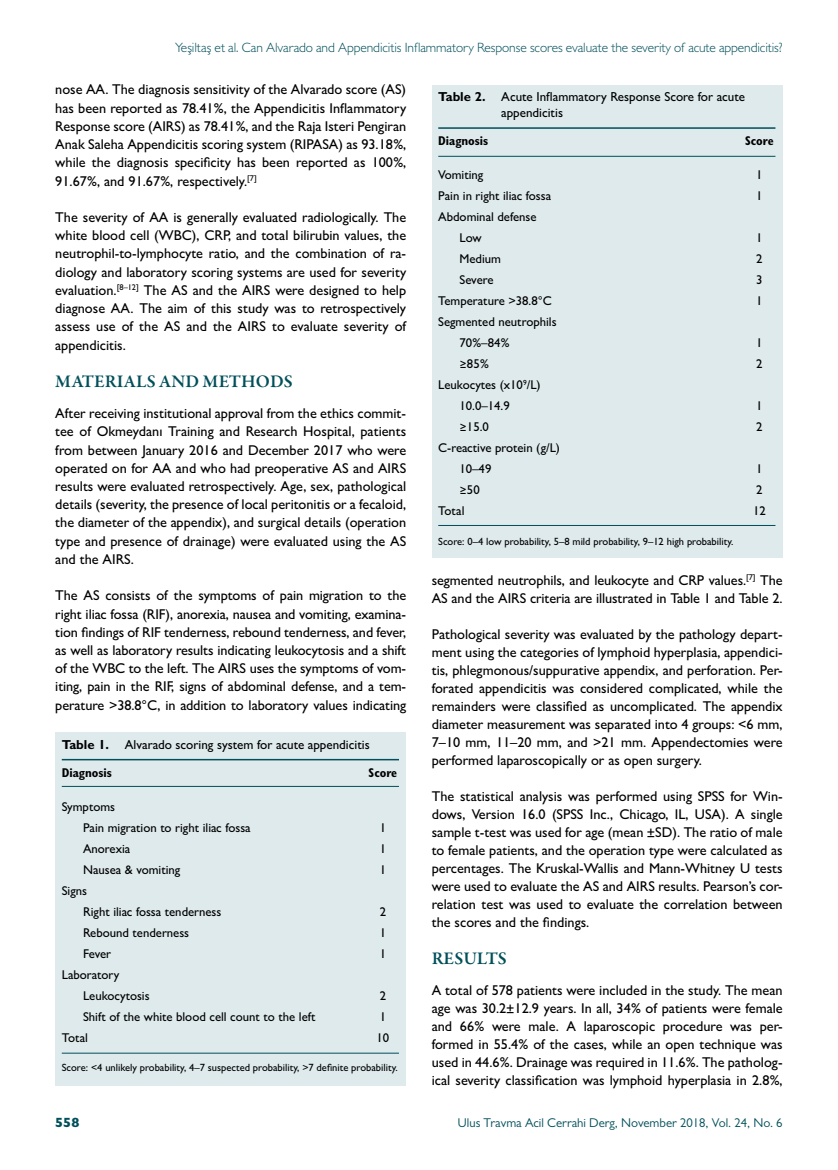
<style>
.page{position:relative;width:838px;height:1170px;background:#fff}
.page>*{position:absolute;margin:0;border:0;box-sizing:border-box;transform-origin:0 0}
.t1{font:600 18px "Garamond Premr Pro";letter-spacing:.005em;color:#004f5a}
.t2{font:500 14.25px/18.1px "Gill Sans MT Pro";color:#000;text-align:justify}
.t3{font:300 13.5px "Gill Sans MT Pro";letter-spacing:-.005em;color:#004f5a}
.t4{font:800 13.5px "Gill Sans MT Pro";color:#004f5a}
.t5{font:500 13.05px/15.6px "Gill Sans MT Pro";color:#000}
.t6{font:500 12.75px/21px "Gill Sans MT Pro";color:#000}
.t7{font:12.75px "Gill Sans MT Pro";color:#004f5a}
.t8{font:700 condensed 12.75px "Gill Sans MT Pro";color:#000}
.t9{font:500 10.5px "Gill Sans MT Pro";color:#000}
.s1{font-weight:700}
</style>
<div class="page">
<div style="left:432px;top:85px;width:350px;height:472px;background:#deeaec"></div>
<hr style="left:438px;top:127px;width:337px;height:2px;background:#004f5a">
<hr style="left:438px;top:156px;width:337px;height:1px;background:#004f5a">
<hr style="left:438px;top:525px;width:337px;height:1px;background:#004f5a">
<div style="left:55px;top:732px;width:351px;height:353px;background:#deeaec"></div>
<hr style="left:62px;top:758px;width:337px;height:2px;background:#004f5a">
<hr style="left:62px;top:786px;width:337px;height:1px;background:#004f5a">
<hr style="left:62px;top:1052px;width:337px;height:1px;background:#004f5a">
<p class="t3" style="left:175px;top:39px;width:609px">Yeşiltaş et al. Can Alvarado and Appendicitis Inflammatory Response scores evaluate the severity of acute appendicitis?</p>
<p class="t2" style="left:55px;top:80px;width:352px">nose AA. The diagnosis sensitivity of the Alvarado score (AS) has been reported as 78.41%, the Appendicitis Inflammatory Response score (AIRS) as 78.41%, and the Raja Isteri Pengiran Anak Saleha Appendicitis scoring system (RIPASA) as 93.18%, while the diagnosis specificity has been reported as 100%, 91.67%, and 91.67%, respectively.<sup>[7]</sup></p>
<p class="t2" style="left:55px;top:208px;width:352px">The severity of AA is generally evaluated radiologically. The white blood cell (WBC), CRP, and total bilirubin values, the neutrophil-to-lymphocyte ratio, and the combination of ra&shy;diology and laboratory scoring systems are used for severity evaluation.<sup>[8–12]</sup> The AS and the AIRS were designed to help diagnose AA. The aim of this study was to retrospectively assess use of the AS and the AIRS to evaluate severity of appendicitis.</p>
<p class="t1" style="left:55px;top:370px;width:239px">MATERIALS AND METHODS</p>
<p class="t2" style="left:55px;top:404px;width:352px">After receiving institutional approval from the ethics commit&shy;tee of Okmeydanı Training and Research Hospital, patients from between January 2016 and December 2017 who were operated on for AA and who had preoperative AS and AIRS results were evaluated retrospectively. Age, sex, pathological details (severity, the presence of local peritonitis or a fecaloid, the diameter of the appendix), and surgical details (operation type and presence of drainage) were evaluated using the AS and the AIRS.</p>
<p class="t2" style="left:55px;top:586px;width:352px">The AS consists of the symptoms of pain migration to the right iliac fossa (RIF), anorexia, nausea and vomiting, examina&shy;tion findings of RIF tenderness, rebound tenderness, and fever, as well as laboratory results indicating leukocytosis and a shift of the WBC to the left. The AIRS uses the symptoms of vom&shy;iting, pain in the RIF, signs of abdominal defense, and a tem&shy;perature &gt;38.8°C, in addition to laboratory values indicating</p>
<p class="t5" style="left:501px;top:89px;width:245px;text-indent:-63px"><span class="s1">Table 2.</span> Acute Inflammatory Response Score for acute appendicitis</p>
<p class="t8" style="left:438px;top:133px;width:52px">Diagnosis</p>
<p class="t8" style="left:745px;top:133px;width:30px">Score</p>
<p class="t6" style="left:438px;top:164px;width:47px">Vomiting</p>
<p class="t6" style="left:756px;top:164px;width:8px">1</p>
<p class="t6" style="left:438px;top:185px;width:114px">Pain in right iliac fossa</p>
<p class="t6" style="left:756px;top:185px;width:8px">1</p>
<p class="t6" style="left:459px;top:206px;width:79px;text-indent:-21px">Abdominal defense<br>Low</p>
<p class="t6" style="left:756px;top:227px;width:8px">1</p>
<p class="t6" style="left:459px;top:248px;width:43px">Medium</p>
<p class="t6" style="left:756px;top:248px;width:8px">2</p>
<p class="t6" style="left:459px;top:269px;width:35px">Severe</p>
<p class="t6" style="left:756px;top:269px;width:8px">3</p>
<p class="t6" style="left:438px;top:290px;width:115px">Temperature &gt;38.8°C</p>
<p class="t6" style="left:756px;top:290px;width:8px">1</p>
<p class="t6" style="left:459px;top:311px;width:99px;text-indent:-21px">Segmented neutrophils<br>70%–84%</p>
<p class="t6" style="left:756px;top:332px;width:8px">1</p>
<p class="t6" style="left:459px;top:353px;width:31px">≥85%</p>
<p class="t6" style="left:756px;top:353px;width:8px">2</p>
<p class="t6" style="left:459px;top:374px;width:83px;text-indent:-21px">Leukocytes (x10<sup>9</sup>/L)<br>10.0–14.9</p>
<p class="t6" style="left:756px;top:395px;width:8px">1</p>
<p class="t6" style="left:459px;top:416px;width:31px">≥15.0</p>
<p class="t6" style="left:756px;top:416px;width:8px">2</p>
<p class="t6" style="left:459px;top:437px;width:102px;text-indent:-21px">C-reactive protein (g/L)<br>10–49</p>
<p class="t6" style="left:756px;top:458px;width:8px">1</p>
<p class="t6" style="left:459px;top:479px;width:22px">≥50</p>
<p class="t6" style="left:756px;top:479px;width:8px">2</p>
<p class="t6" style="left:438px;top:500px;width:28px">Total</p>
<p class="t6" style="left:753px;top:500px;width:14px">12</p>
<p class="t9" style="left:438px;top:534px;width:297px">Score: 0–4 low probability, 5–8 mild probability, 9–12 high probability.</p>
<p class="t2" style="left:432px;top:571px;width:352px">segmented neutrophils, and leukocyte and CRP values.<sup>[7]</sup> The<br>AS and the AIRS criteria are illustrated in Table 1 and Table 2.</p>
<p class="t2" style="left:432px;top:625px;width:352px">Pathological severity was evaluated by the pathology depart&shy;ment using the categories of lymphoid hyperplasia, appendici&shy;tis, phlegmonous/suppurative appendix, and perforation. Per&shy;forated appendicitis was considered complicated, while the remainders were classified as uncomplicated. The appendix diameter measurement was separated into 4 groups: &lt;6 mm, 7–10 mm, 11–20 mm, and &gt;21 mm. Appendectomies were performed laparoscopically or as open surgery.</p>
<p class="t2" style="left:432px;top:787px;width:352px">The statistical analysis was performed using SPSS for Win&shy;dows, Version 16.0 (SPSS Inc., Chicago, IL, USA). A single sample t-test was used for age (mean ±SD). The ratio of male to female patients, and the operation type were calculated as percentages. The Kruskal-Wallis and Mann-Whitney U tests were used to evaluate the AS and AIRS results. Pearson’s cor&shy;relation test was used to evaluate the correlation between the scores and the findings.</p>
<p class="t1" style="left:432px;top:947px;width:77px">RESULTS</p>
<p class="t2" style="left:432px;top:980px;width:352px">A total of 578 patients were included in the study. The mean age was 30.2±12.9 years. In all, 34% of patients were female and 66% were male. A laparoscopic procedure was per&shy;formed in 55.4% of the cases, while an open technique was used in 44.6%. Drainage was required in 11.6%. The patholog&shy;ical severity classification was lymphoid hyperplasia in 2.8%,</p>
<p class="t5" style="left:62px;top:736px;width:309px"><span class="s1">Table 1.</span> Alvarado scoring system for acute appendicitis</p>
<p class="t8" style="left:62px;top:764px;width:52px">Diagnosis</p>
<p class="t8" style="left:368px;top:764px;width:30px">Score</p>
<p class="t6" style="left:83px;top:795px;width:169px;text-indent:-21px">Symptoms<br>Pain migration to right iliac fossa</p>
<p class="t6" style="left:380px;top:816px;width:8px">1</p>
<p class="t6" style="left:83px;top:837px;width:49px">Anorexia</p>
<p class="t6" style="left:380px;top:837px;width:8px">1</p>
<p class="t6" style="left:83px;top:858px;width:99px">Nausea &amp; vomiting</p>
<p class="t6" style="left:380px;top:858px;width:8px">1</p>
<p class="t6" style="left:83px;top:879px;width:140px;text-indent:-21px">Signs<br>Right iliac fossa tenderness</p>
<p class="t6" style="left:380px;top:900px;width:8px">2</p>
<p class="t6" style="left:83px;top:921px;width:108px">Rebound tenderness</p>
<p class="t6" style="left:380px;top:921px;width:8px">1</p>
<p class="t6" style="left:83px;top:942px;width:30px">Fever</p>
<p class="t6" style="left:380px;top:942px;width:8px">1</p>
<p class="t6" style="left:83px;top:963px;width:68px;text-indent:-21px">Laboratory<br>Leukocytosis</p>
<p class="t6" style="left:380px;top:984px;width:8px">2</p>
<p class="t6" style="left:83px;top:1005px;width:234px">Shift of the white blood cell count to the left</p>
<p class="t6" style="left:380px;top:1005px;width:8px">1</p>
<p class="t6" style="left:62px;top:1026px;width:28px">Total</p>
<p class="t6" style="left:376px;top:1026px;width:14px">10</p>
<p class="t9" style="left:62px;top:1061px;width:337px">Score: &lt;4 unlikely probability, 4–7 suspected probability, &gt;7 definite probability.</p>
<p class="t4" style="left:55px;top:1114px;width:26px">558</p>
<p class="t7" style="left:458px;top:1115px;width:326px">Ulus Travma Acil Cerrahi Derg, November 2018, Vol. 24, No. 6</p>
</div>
